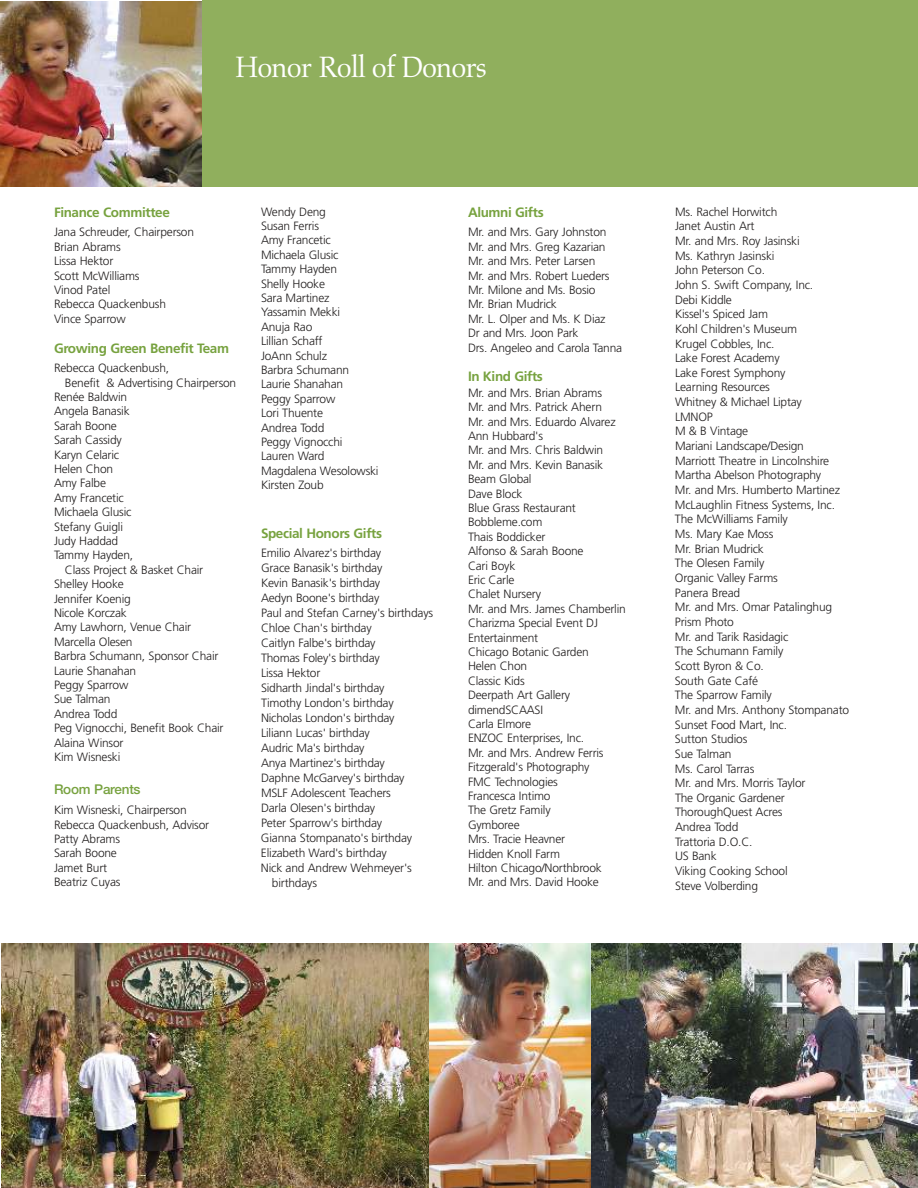
<style>
.page{position:relative;width:918px;height:1188px;background:#fff}
.page>*{position:absolute;margin:0;border:0;box-sizing:border-box;transform-origin:0 0}
.t1{font:30px "Aldus";letter-spacing:-.04em;color:#fff}
.t2{font:700 13.5px "Frutiger";letter-spacing:-.03em;color:#77a23f}
.t3{font:500 13.5px "Helvetica Neue";letter-spacing:-.015em;color:#77a23f}
.t4{font:300 12px/14.4px "Frutiger";letter-spacing:-.015em;color:#221f1f}
</style>
<div class="page">
<img style="left:2px;top:944px;width:427px;height:244px">
<img style="left:429px;top:944px;width:162px;height:244px">
<img style="left:591px;top:944px;width:326px;height:244px">
<img style="left:1px;top:1px;width:202px;height:186px">
<div style="left:203px;top:0;width:715px;height:187px;background:#90af5d"></div>
<h1 class="t1" style="left:235px;top:54px;width:253px">Honor Roll of Donors</h1>
<p class="t2" style="left:54px;top:206px;width:117px">Finance Committee</p>
<p class="t4" style="left:54px;top:226px;width:142px">Jana Schreuder, Chairperson<br>Brian Abrams<br>Lissa Hektor<br>Scott McWilliams<br>Vinod Patel<br>Rebecca Quackenbush<br>Vince Sparrow</p>
<p class="t2" style="left:54px;top:342px;width:177px">Growing Green Benefit Team</p>
<p class="t4" style="left:54px;top:362px;width:117px">Rebecca Quackenbush,</p>
<p class="t4" style="left:65px;top:376px;width:173px">Benefit &amp; Advertising Chairperson</p>
<p class="t4" style="left:54px;top:391px;width:75px">Renée Baldwin</p>
<p class="t4" style="left:54px;top:405px;width:77px">Angela Banasik</p>
<p class="t4" style="left:54px;top:419px;width:64px">Sarah Boone</p>
<p class="t4" style="left:54px;top:434px;width:69px">Sarah Cassidy</p>
<p class="t4" style="left:54px;top:448px;width:67px">Karyn Celaric</p>
<p class="t4" style="left:54px;top:463px;width:61px">Helen Chon</p>
<p class="t4" style="left:54px;top:477px;width:54px">Amy Falbe</p>
<p class="t4" style="left:54px;top:491px;width:71px">Amy Francetic</p>
<p class="t4" style="left:54px;top:506px;width:79px">Michaela Glusic</p>
<p class="t4" style="left:54px;top:520px;width:71px">Stefany Guigli</p>
<p class="t4" style="left:54px;top:535px;width:66px">Judy Haddad</p>
<p class="t4" style="left:54px;top:549px;width:81px">Tammy Hayden,</p>
<p class="t4" style="left:65px;top:563px;width:140px">Class Project &amp; Basket Chair</p>
<p class="t4" style="left:54px;top:578px;width:71px">Shelley Hooke</p>
<p class="t4" style="left:54px;top:592px;width:78px">Jennifer Koenig</p>
<p class="t4" style="left:54px;top:607px;width:74px">Nicole Korczak</p>
<p class="t4" style="left:54px;top:621px;width:139px">Amy Lawhorn, Venue Chair</p>
<p class="t4" style="left:54px;top:635px;width:80px">Marcella Olesen</p>
<p class="t4" style="left:54px;top:650px;width:166px">Barbra Schumann, Sponsor Chair</p>
<p class="t4" style="left:54px;top:664px;width:84px">Laurie Shanahan</p>
<p class="t4" style="left:54px;top:679px;width:76px">Peggy Sparrow</p>
<p class="t4" style="left:54px;top:693px;width:58px">Sue Talman</p>
<p class="t4" style="left:54px;top:707px;width:65px">Andrea Todd</p>
<p class="t4" style="left:54px;top:722px;width:171px">Peg Vignocchi, Benefit Book Chair</p>
<p class="t4" style="left:54px;top:736px;width:71px">Alaina Winsor</p>
<p class="t4" style="left:54px;top:751px;width:68px">Kim Wisneski</p>
<p class="t3" style="left:54px;top:782px;width:88px">Room Parents</p>
<p class="t4" style="left:54px;top:804px;width:157px">Kim Wisneski, Chairperson<br>Rebecca Quackenbush, Advisor<br>Patty Abrams<br>Sarah Boone<br>Jamet Burt<br>Beatriz Cuyas</p>
<p class="t4" style="left:261px;top:205px;width:119px">Wendy Deng<br>Susan Ferris<br>Amy Francetic<br>Michaela Glusic<br>Tammy Hayden<br>Shelly Hooke<br>Sara Martinez<br>Yassamin Mekki<br>Anuja Rao<br>Lillian Schaff<br>JoAnn Schulz<br>Barbra Schumann<br>Laurie Shanahan<br>Peggy Sparrow<br>Lori Thuente<br>Andrea Todd<br>Peggy Vignocchi<br>Lauren Ward<br>Magdalena Wesolowski<br>Kirsten Zoub</p>
<p class="t2" style="left:261px;top:527px;width:123px">Special Honors Gifts</p>
<p class="t4" style="left:261px;top:547px;width:122px">Emilio Alvarez's birthday</p>
<p class="t4" style="left:261px;top:562px;width:123px">Grace Banasik's birthday</p>
<p class="t4" style="left:261px;top:577px;width:121px">Kevin Banasik's birthday</p>
<p class="t4" style="left:261px;top:592px;width:120px">Aedyn Boone's birthday</p>
<p class="t4" style="left:261px;top:607px;width:174px">Paul and Stefan Carney's birthdays</p>
<p class="t4" style="left:261px;top:622px;width:112px">Chloe Chan's birthday</p>
<p class="t4" style="left:261px;top:637px;width:116px">Caitlyn Falbe's birthday</p>
<p class="t4" style="left:261px;top:652px;width:120px">Thomas Foley's birthday</p>
<p class="t4" style="left:261px;top:667px;width:61px">Lissa Hektor</p>
<p class="t4" style="left:261px;top:682px;width:125px">Sidharth Jindal's birthday</p>
<p class="t4" style="left:261px;top:697px;width:134px">Timothy London's birthday</p>
<p class="t4" style="left:261px;top:712px;width:135px">Nicholas London's birthday</p>
<p class="t4" style="left:261px;top:727px;width:110px">Liliann Lucas' birthday</p>
<p class="t4" style="left:261px;top:742px;width:105px">Audric Ma's birthday</p>
<p class="t4" style="left:261px;top:757px;width:125px">Anya Martinez's birthday</p>
<p class="t4" style="left:261px;top:772px;width:145px">Daphne McGarvey's birthday</p>
<p class="t4" style="left:261px;top:787px;width:131px">MSLF Adolescent Teachers</p>
<p class="t4" style="left:261px;top:802px;width:116px">Darla Olesen's birthday</p>
<p class="t4" style="left:261px;top:817px;width:123px">Peter Sparrow's birthday</p>
<p class="t4" style="left:261px;top:832px;width:153px">Gianna Stompanato's birthday</p>
<p class="t4" style="left:261px;top:847px;width:127px">Elizabeth Ward's birthday</p>
<p class="t4" style="left:261px;top:862px;width:152px">Nick and Andrew Wehmeyer's</p>
<p class="t4" style="left:272px;top:877px;width:47px">birthdays</p>
<p class="t2" style="left:468px;top:206px;width:77px">Alumni Gifts</p>
<p class="t4" style="left:468px;top:226px;width:156px">Mr. and Mrs. Gary Johnston<br>Mr. and Mrs. Greg Kazarian<br>Mr. and Mrs. Peter Larsen<br>Mr. and Mrs. Robert Lueders<br>Mr. Milone and Ms. Bosio<br>Mr. Brian Mudrick<br>Mr. L. Olper and Ms. K Diaz<br>Dr and Mrs. Joon Park<br>Drs. Angeleo and Carola Tanna</p>
<p class="t2" style="left:468px;top:370px;width:76px">In Kind Gifts</p>
<p class="t4" style="left:468px;top:386px;width:159px">Mr. and Mrs. Brian Abrams<br>Mr. and Mrs. Patrick Ahern<br>Mr. and Mrs. Eduardo Alvarez<br>Ann Hubbard's<br>Mr. and Mrs. Chris Baldwin<br>Mr. and Mrs. Kevin Banasik<br>Beam Global<br>Dave Block<br>Blue Grass Restaurant<br>Bobbleme.com<br>Thais Boddicker<br>Alfonso &amp; Sarah Boone<br>Cari Boyk<br>Eric Carle<br>Chalet Nursery<br>Mr. and Mrs. James Chamberlin<br>Charizma Special Event DJ<br>Entertainment<br>Chicago Botanic Garden<br>Helen Chon<br>Classic Kids<br>Deerpath Art Gallery dimendSCAASI<br>Carla Elmore<br>ENZOC Enterprises, Inc.<br>Mr. and Mrs. Andrew Ferris<br>Fitzgerald's Photography<br>FMC Technologies<br>Francesca Intimo<br>The Gretz Family<br>Gymboree<br>Mrs. Tracie Heavner<br>Hidden Knoll Farm<br>Hilton Chicago/Northbrook<br>Mr. and Mrs. David Hooke</p>
<p class="t4" style="left:675px;top:205px;width:176px">Ms. Rachel Horwitch<br>Janet Austin Art<br>Mr. and Mrs. Roy Jasinski<br>Ms. Kathryn Jasinski<br>John Peterson Co.<br>John S. Swift Company, Inc.<br>Debi Kiddle<br>Kissel's Spiced Jam<br>Kohl Children's Museum<br>Krugel Cobbles, Inc.<br>Lake Forest Academy<br>Lake Forest Symphony<br>Learning Resources<br>Whitney &amp; Michael Liptay<br>LMNOP<br>M &amp; B Vintage<br>Mariani Landscape/Design<br>Marriott Theatre in Lincolnshire<br>Martha Abelson Photography<br>Mr. and Mrs. Humberto Martinez<br>McLaughlin Fitness Systems, Inc.<br>The McWilliams Family<br>Ms. Mary Kae Moss<br>Mr. Brian Mudrick<br>The Olesen Family<br>Organic Valley Farms<br>Panera Bread<br>Mr. and Mrs. Omar Patalinghug<br>Prism Photo<br>Mr. and Tarik Rasidagic<br>The Schumann Family<br>Scott Byron &amp; Co.<br>South Gate Café<br>The Sparrow Family<br>Mr. and Mrs. Anthony Stompanato<br>Sunset Food Mart, Inc.<br>Sutton Studios<br>Sue Talman<br>Ms. Carol Tarras<br>Mr. and Mrs. Morris Taylor<br>The Organic Gardener<br>ThoroughQuest Acres<br>Andrea Todd<br>Trattoria D.O.C.<br>US Bank<br>Viking Cooking School<br>Steve Volberding</p>
</div>
